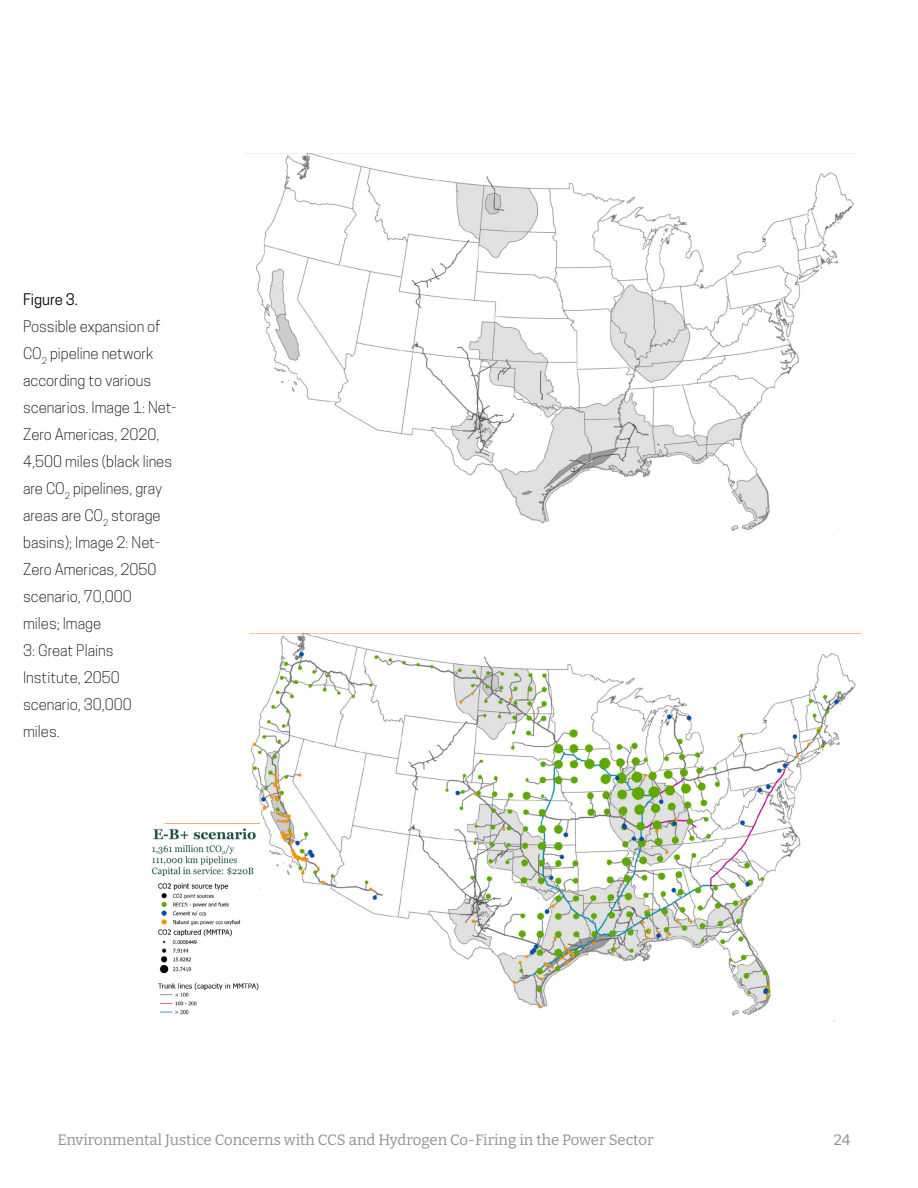
<style>
.page{position:relative;width:918px;height:1188px;background:#fff}
.page>*{position:absolute;margin:0;border:0;box-sizing:border-box;transform-origin:0 0}
.t1{font:300 15px/27px "Cooper Hewitt";color:#000}
.t2{font:15px "Bitter";color:#8f9191}
.t3{font:15px "Cooper Hewitt";color:#000}
</style>
<div class="page">
<img style="left:244px;top:153px;width:613px;height:378px">
<div style="left:631px;top:162px;width:102px;height:26px;background:#fff"></div>
<img style="left:250px;top:634px;width:606px;height:388px">
<div style="left:626px;top:639px;width:87px;height:31px;background:#fff"></div>
<img style="left:151px;top:824px;width:109px;height:194px">
<p class="t3" style="left:23px;top:290px;width:56px">Figure 3.</p>
<p class="t1" style="left:23px;top:313px;width:155px">Possible expansion of<br>CO<sub>2</sub> pipeline network according to various scenarios. Image 1: Net-<br>Zero Americas, 2020,<br>4,500 miles (black lines are CO<sub>2</sub> pipelines, gray areas are CO<sub>2</sub> storage basins); Image 2: Net-<br>Zero Americas, 2050 scenario, 70,000<br>miles; Image<br>3: Great Plains<br>Institute, 2050 scenario, 30,000<br>miles.</p>
<p class="t2" style="left:57px;top:1129px;width:598px">Environmental Justice Concerns with CCS and Hydrogen Co-Firing in the Power Sector</p>
<p class="t2" style="left:834px;top:1129px;width:18px">24</p>
</div>
